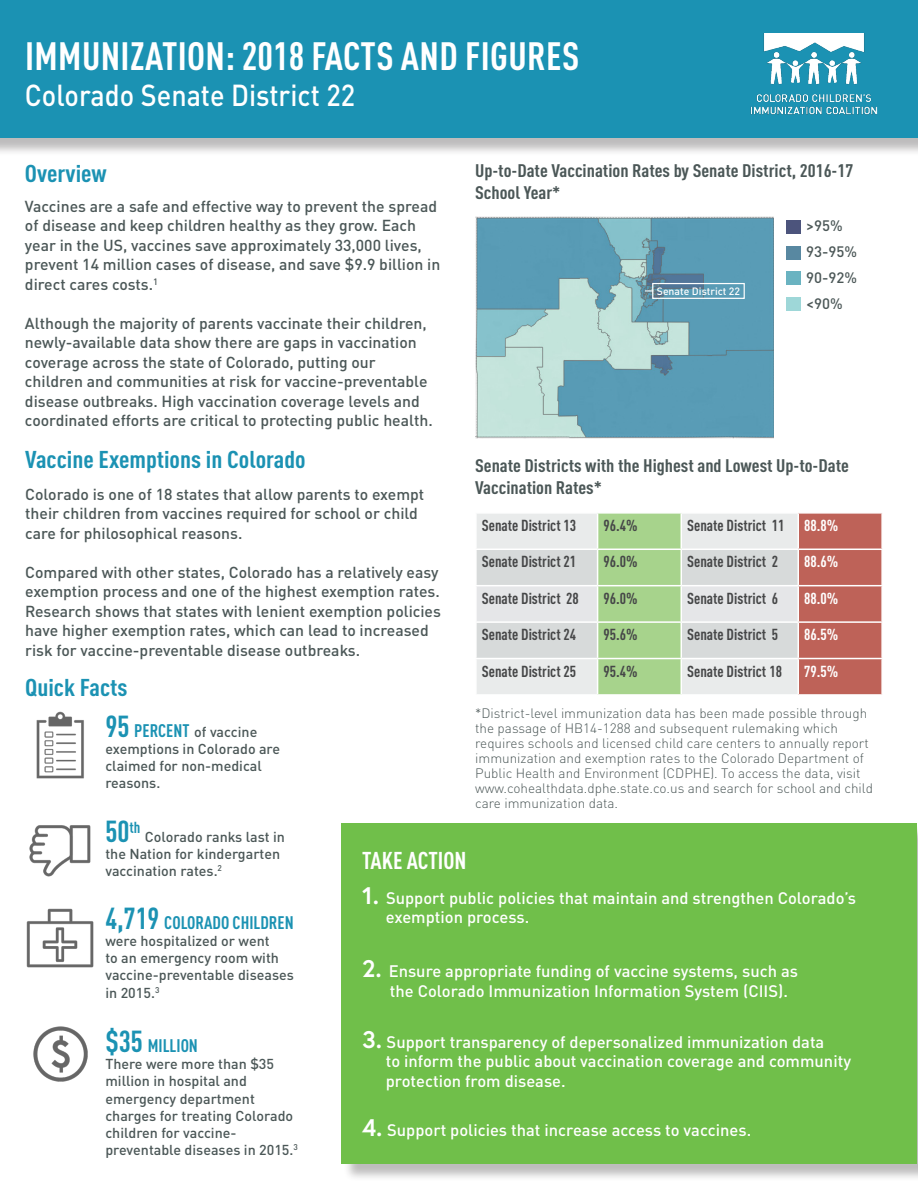
<style>
.page{position:relative;width:918px;height:1188px;background:#fff}
.page>*{position:absolute;margin:0;border:0;box-sizing:border-box;transform-origin:0 0}
.t1{font:700 condensed 39px "DIN Pro";letter-spacing:.01em;color:#fff}
.t2{font:500 30px "DIN Pro";color:#fff;scale:.9 1}
.t3{font:700 condensed 30px "DIN Pro";color:#1b92b3}
.t4{font:700 condensed 24px "DIN Pro";color:#1b92b3;scale:1.1 1}
.t5{font:700 condensed 24px "DIN Pro";color:#fff}
.t6{font:700 condensed 18px/21.6px "DIN Pro";color:#4b5757;scale:1.1 1}
.t7{font:700 condensed 18px "DIN Pro";color:#1b92b3}
.t8{font:500 16.5px/19.8px "DIN Pro";color:#fff}
.t9{font:500 15.75px/19.5px "DIN Pro";color:#4b5757}
.t10{font:700 condensed 15.75px "DIN Pro";color:#464748}
.t11{font:700 condensed 15.75px "DIN Pro";color:#fff}
.t12{font:500 15px "DIN Pro";color:#4b5757}
.t13{font:500 14.25px/17.1px "DIN Pro";color:#4b5757}
.t14{font:300 13.5px/15px "DIN Pro";color:#4b5757}
.t15{font:500 10.5px "DIN Pro";color:#fff}
.s1{font-weight:700;font-stretch:condensed;font-size:30px;color:#1b92b3}
.s2{font-weight:700;font-stretch:condensed;font-size:18px;color:#1b92b3}
.s3{font-size:30px}
.s4{font-family:"Europa";font-weight:700;font-size:24px}
</style>
<div class="page">
<img style="left:475px;top:217px;width:299px;height:221px">
<div style="left:343px;top:826px;width:575px;height:356px;background:#231f20;opacity:.3"></div>
<div style="left:341px;top:823px;width:576px;height:340px;background:#70bf4a"></div>
<div style="left:0;top:3px;width:918px;height:153px;background:#231f20;opacity:.3"></div>
<div style="left:0;top:0;width:918px;height:138px;background:#1b92b3"></div>
<img style="left:751px;top:34px;width:127px;height:81px">
<svg style="left:477px;top:514px;width:404px;height:180px;background:#cec6b5"></svg>
<hr style="left:597px;top:514px;width:1px;height:35px;background:#fff">
<hr style="left:681px;top:514px;width:1px;height:35px;background:#fff">
<hr style="left:798px;top:514px;width:1px;height:35px;background:#fff">
<hr style="left:475px;top:549px;width:123px;height:1px;background:#fff">
<hr style="left:598px;top:549px;width:83px;height:1px;background:#fff">
<hr style="left:597px;top:550px;width:1px;height:35px;background:#fff">
<hr style="left:681px;top:549px;width:117px;height:1px;background:#fff">
<hr style="left:681px;top:550px;width:1px;height:35px;background:#fff">
<hr style="left:798px;top:549px;width:85px;height:1px;background:#fff">
<hr style="left:798px;top:550px;width:1px;height:35px;background:#fff">
<hr style="left:475px;top:585px;width:123px;height:1px;background:#fff">
<hr style="left:598px;top:585px;width:83px;height:1px;background:#fff">
<hr style="left:597px;top:586px;width:1px;height:35px;background:#fff">
<hr style="left:681px;top:585px;width:117px;height:1px;background:#fff">
<hr style="left:681px;top:586px;width:1px;height:35px;background:#fff">
<hr style="left:798px;top:585px;width:85px;height:1px;background:#fff">
<hr style="left:798px;top:586px;width:1px;height:35px;background:#fff">
<hr style="left:475px;top:621px;width:123px;height:2px;background:#fff">
<hr style="left:598px;top:621px;width:83px;height:2px;background:#fff">
<hr style="left:597px;top:623px;width:1px;height:35px;background:#fff">
<hr style="left:681px;top:621px;width:117px;height:2px;background:#fff">
<hr style="left:681px;top:623px;width:1px;height:35px;background:#fff">
<hr style="left:798px;top:621px;width:85px;height:2px;background:#fff">
<hr style="left:798px;top:623px;width:1px;height:35px;background:#fff">
<hr style="left:475px;top:658px;width:123px;height:1px;background:#fff">
<hr style="left:598px;top:658px;width:83px;height:1px;background:#fff">
<hr style="left:597px;top:659px;width:1px;height:35px;background:#fff">
<hr style="left:681px;top:658px;width:117px;height:1px;background:#fff">
<hr style="left:681px;top:659px;width:1px;height:35px;background:#fff">
<hr style="left:798px;top:658px;width:85px;height:1px;background:#fff">
<hr style="left:798px;top:659px;width:1px;height:35px;background:#fff">
<img style="left:29px;top:825px;width:62px;height:52px">
<img style="left:26px;top:908px;width:68px;height:60px">
<img style="left:33px;top:1026px;width:55px;height:56px">
<img style="left:36px;top:711px;width:48px;height:68px">
<div style="left:786px;top:220px;width:15px;height:14px;background:#4c547c"></div>
<div style="left:786px;top:246px;width:15px;height:14px;background:#5888a1"></div>
<div style="left:786px;top:272px;width:15px;height:13px;background:#6ab3c1"></div>
<div style="left:786px;top:297px;width:15px;height:14px;background:#9ed7d8"></div>
<div style="left:652px;top:283px;width:93px;height:16px;border:1px solid #fff"></div>
<p class="t1" style="left:25px;top:27px;width:556px">IMMUNIZATION: 2018 FACTS AND FIGURES</p>
<p class="t2" style="left:25px;top:71px;width:368px">Colorado Senate District 22</p>
<p class="t4" style="left:25px;top:155px;width:76px">Overview</p>
<p class="t9" style="left:25px;top:195px;width:417px">Vaccines are a safe and effective way to prevent the spread of disease and keep children healthy as they grow. Each year in the US, vaccines save approximately 33,000 lives, prevent 14 million cases of disease, and save $9.9 billion in direct cares costs.<sup>1</sup></p>
<p class="t9" style="left:25px;top:312px;width:409px">Although the majority of parents vaccinate their children, newly-available data show there are gaps in vaccination coverage across the state of Colorado, putting our children and communities at risk for vaccine-preventable disease outbreaks. High vaccination coverage levels and coordinated efforts are critical to protecting public health.</p>
<p class="t4" style="left:25px;top:442px;width:256px">Vaccine Exemptions in Colorado</p>
<p class="t9" style="left:25px;top:483px;width:401px">Colorado is one of 18 states that allow parents to exempt their children from vaccines required for school or child care for philosophical reasons.</p>
<p class="t9" style="left:25px;top:561px;width:417px">Compared with other states, Colorado has a relatively easy exemption process and one of the highest exemption rates.<br>Research shows that states with lenient exemption policies have higher exemption rates, which can lead to increased risk for vaccine-preventable disease outbreaks.</p>
<p class="t4" style="left:25px;top:669px;width:95px">Quick Facts</p>
<p class="t6" style="left:475px;top:158px;width:345px">Up-to-Date Vaccination Rates by Senate District, 2016-17<br>School Year*</p>
<p class="t15" style="left:657px;top:283px;width:85px">Senate District 22</p>
<p class="t12" style="left:806px;top:213px;width:38px">&gt;95%</p>
<p class="t12" style="left:806px;top:240px;width:52px">93-95%</p>
<p class="t12" style="left:806px;top:265px;width:52px">90-92%</p>
<p class="t12" style="left:806px;top:291px;width:38px">&lt;90%</p>
<p class="t6" style="left:475px;top:453px;width:341px">Senate Districts with the Highest and Lowest Up-to-Date<br>Vaccination Rates*</p>
<p class="t10" style="left:482px;top:513px;width:96px">Senate District 13</p>
<p class="t10" style="left:604px;top:513px;width:36px">96.4%</p>
<p class="t10" style="left:687px;top:513px;width:99px">Senate District 11</p>
<p class="t11" style="left:804px;top:513px;width:36px">88.8%</p>
<p class="t10" style="left:482px;top:550px;width:96px">Senate District 21</p>
<p class="t10" style="left:604px;top:550px;width:36px">96.0%</p>
<p class="t10" style="left:687px;top:550px;width:92px">Senate District 2</p>
<p class="t11" style="left:804px;top:550px;width:36px">88.6%</p>
<p class="t10" style="left:482px;top:586px;width:99px">Senate District 28</p>
<p class="t10" style="left:604px;top:586px;width:36px">96.0%</p>
<p class="t10" style="left:687px;top:586px;width:92px">Senate District 6</p>
<p class="t11" style="left:804px;top:586px;width:36px">88.0%</p>
<p class="t10" style="left:482px;top:623px;width:96px">Senate District 24</p>
<p class="t10" style="left:604px;top:623px;width:36px">95.6%</p>
<p class="t10" style="left:687px;top:623px;width:92px">Senate District 5</p>
<p class="t11" style="left:804px;top:623px;width:36px">86.5%</p>
<p class="t10" style="left:482px;top:659px;width:96px">Senate District 25</p>
<p class="t10" style="left:604px;top:659px;width:36px">95.4%</p>
<p class="t10" style="left:687px;top:659px;width:97px">Senate District 18</p>
<p class="t11" style="left:804px;top:659px;width:36px">79.5%</p>
<p class="t13" style="left:105px;top:722px;width:176px"><span class="s1">95</span> <span class="s2">PERCENT</span> of vaccine exemptions in Colorado are claimed for non-medical reasons.</p>
<p class="t14" style="left:475px;top:705px;width:399px">*District-level immunization data has been made possible through the passage of HB14-1288 and subsequent rulemaking which requires schools and licensed child care centers to annually report immunization and exemption rates to the Colorado Department of Public Health and Environment (CDPHE). To access the data, visit www.cohealthdata.dphe.state.co.us and search for school and child care immunization data.</p>
<p class="t3" style="left:105px;top:809px;width:36px">50<sup>th</sup></p>
<p class="t13" style="left:105px;top:827px;width:181px;text-indent:40px">Colorado ranks last in the Nation for kindergarten vaccination rates.<sup>2</sup></p>
<p class="t7" style="left:105px;top:909px;width:190px"><span class="s3">4,719</span> COLORADO CHILDREN</p>
<p class="t13" style="left:105px;top:931px;width:190px">were hospitalized or went<br>to an emergency room with vaccine-preventable diseases in 2015.<sup>3</sup></p>
<p class="t7" style="left:105px;top:1032px;width:94px"><span class="s3">$35</span> MILLION</p>
<p class="t13" style="left:105px;top:1054px;width:194px">There were more than $35 million in hospital and emergency department charges for treating Colorado children for vaccine&shy;preventable diseases in 2015.<sup>3</sup></p>
<p class="t5" style="left:362px;top:842px;width:106px">TAKE ACTION</p>
<p class="t8" style="left:386px;top:886px;width:472px;text-indent:-24px"><span class="s4">1.</span> Support public policies that maintain and strengthen Colorado’s exemption process.</p>
<p class="t8" style="left:390px;top:960px;width:410px;text-indent:-28px"><span class="s4">2.</span> Ensure appropriate funding of vaccine systems, such as the Colorado Immunization Information System (CIIS).</p>
<p class="t8" style="left:386px;top:1030px;width:467px;text-indent:-24px"><span class="s4">3.</span> Support transparency of depersonalized immunization data<br>to inform the public about vaccination coverage and community protection from disease.</p>
<p class="t8" style="left:362px;top:1118px;width:391px"><span class="s4">4.</span> Support policies that increase access to vaccines.</p>
</div>
